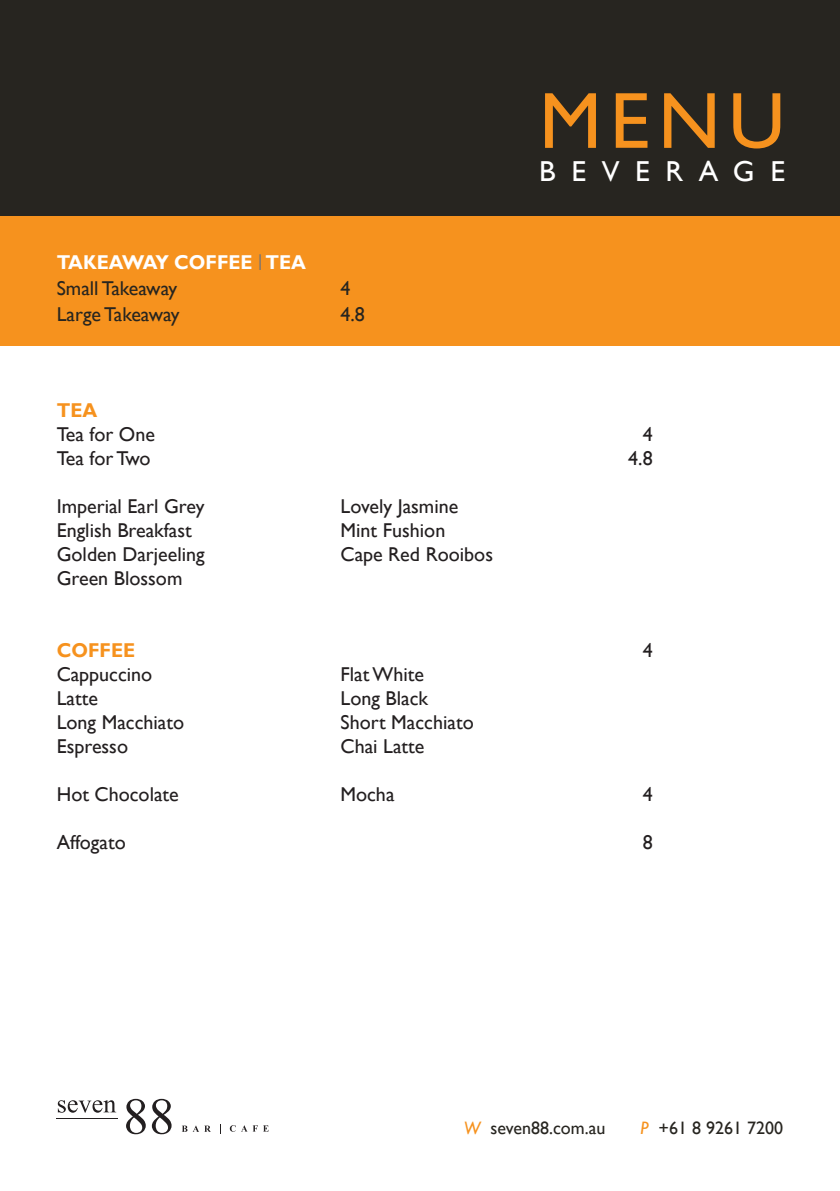
<style>
.page{position:relative;width:840px;height:1191px;background:#fff}
.page>*{position:absolute;margin:0;border:0;box-sizing:border-box;transform-origin:0 0}
.t1{font:80px "Gill Sans";color:#f6921e}
.t2{font:28.8px "Gill Sans";letter-spacing:.53em;color:#fff}
.t3{font:20px "Gill Sans";color:#231f20}
.t4{font:20px "Gill Sans";color:#272520}
.t5{font:700 20px "Gill Sans";color:#fff;scale:.95 1}
.t6{font:700 20px "Gill Sans";color:#f6921e;scale:.95 1}
.t7{font:18px "Gill Sans";color:#272520}
.s1{font-weight:400;font-size:17px;color:#7c7571}
.s2{font-style:italic;color:#f6921e}
</style>
<div class="page">
<div style="left:0;top:215px;width:839px;height:131px;background:#f6921e"></div>
<div style="left:0;top:0;width:839px;height:215px;background:#272520"></div>
<svg style="left:58px;top:1100px;width:58px;height:12px"></svg>
<svg style="left:126px;top:1098px;width:20px;height:36px"></svg>
<svg style="left:152px;top:1098px;width:19px;height:36px"></svg>
<svg style="left:182px;top:1125px;width:28px;height:6px"></svg>
<svg style="left:230px;top:1125px;width:5px;height:6px"></svg>
<svg style="left:241px;top:1125px;width:27px;height:6px"></svg>
<hr style="left:57px;top:1118px;width:61px;height:1px;background:#231f20">
<p class="t5" style="left:57px;top:250px;width:264px">TAKEAWAY COFFEE <span class="s1">|</span> TEA</p>
<p class="t4" style="left:57px;top:277px;width:122px">Small Takeaway</p>
<p class="t4" style="left:340px;top:277px;width:11px">4</p>
<p class="t4" style="left:57px;top:303px;width:124px">Large Takeaway</p>
<p class="t4" style="left:340px;top:303px;width:26px">4.8</p>
<p class="t1" style="left:539px;top:74px;width:247px">MENU</p>
<p class="t2" style="left:539px;top:155px;width:247px">BEVERAGE</p>
<p class="t6" style="left:57px;top:398px;width:44px">TEA</p>
<p class="t3" style="left:57px;top:423px;width:100px">Tea for One</p>
<p class="t3" style="left:642px;top:423px;width:11px">4</p>
<p class="t3" style="left:57px;top:447px;width:95px">Tea for Two</p>
<p class="t3" style="left:628px;top:447px;width:26px">4.8</p>
<p class="t3" style="left:57px;top:495px;width:149px">Imperial Earl Grey</p>
<p class="t3" style="left:340px;top:495px;width:119px">Lovely Jasmine</p>
<p class="t3" style="left:57px;top:519px;width:136px">English Breakfast</p>
<p class="t3" style="left:340px;top:519px;width:106px">Mint Fushion</p>
<p class="t3" style="left:57px;top:543px;width:149px">Golden Darjeeling</p>
<p class="t3" style="left:340px;top:543px;width:154px">Cape Red Rooibos</p>
<p class="t3" style="left:57px;top:567px;width:127px">Green Blossom</p>
<p class="t6" style="left:57px;top:638px;width:84px">COFFEE</p>
<p class="t3" style="left:642px;top:639px;width:11px">4</p>
<p class="t3" style="left:57px;top:663px;width:97px">Cappuccino</p>
<p class="t3" style="left:340px;top:663px;width:85px">Flat White</p>
<p class="t3" style="left:57px;top:687px;width:43px">Latte</p>
<p class="t3" style="left:340px;top:687px;width:89px">Long Black</p>
<p class="t3" style="left:57px;top:711px;width:129px">Long Macchiato</p>
<p class="t3" style="left:340px;top:711px;width:135px">Short Macchiato</p>
<p class="t3" style="left:57px;top:735px;width:73px">Espresso</p>
<p class="t3" style="left:340px;top:735px;width:85px">Chai Latte</p>
<p class="t3" style="left:57px;top:783px;width:124px">Hot Chocolate</p>
<p class="t3" style="left:340px;top:783px;width:55px">Mocha</p>
<p class="t3" style="left:642px;top:783px;width:11px">4</p>
<p class="t3" style="left:57px;top:831px;width:70px">Affogato</p>
<p class="t3" style="left:642px;top:831px;width:11px">8</p>
<p class="t7" style="left:463px;top:1117px;width:143px"><span class="s2">W</span> seven88.com.au</p>
<p class="t7" style="left:640px;top:1117px;width:144px"><span class="s2">P</span> +61 8 9261 7200</p>
</div>
